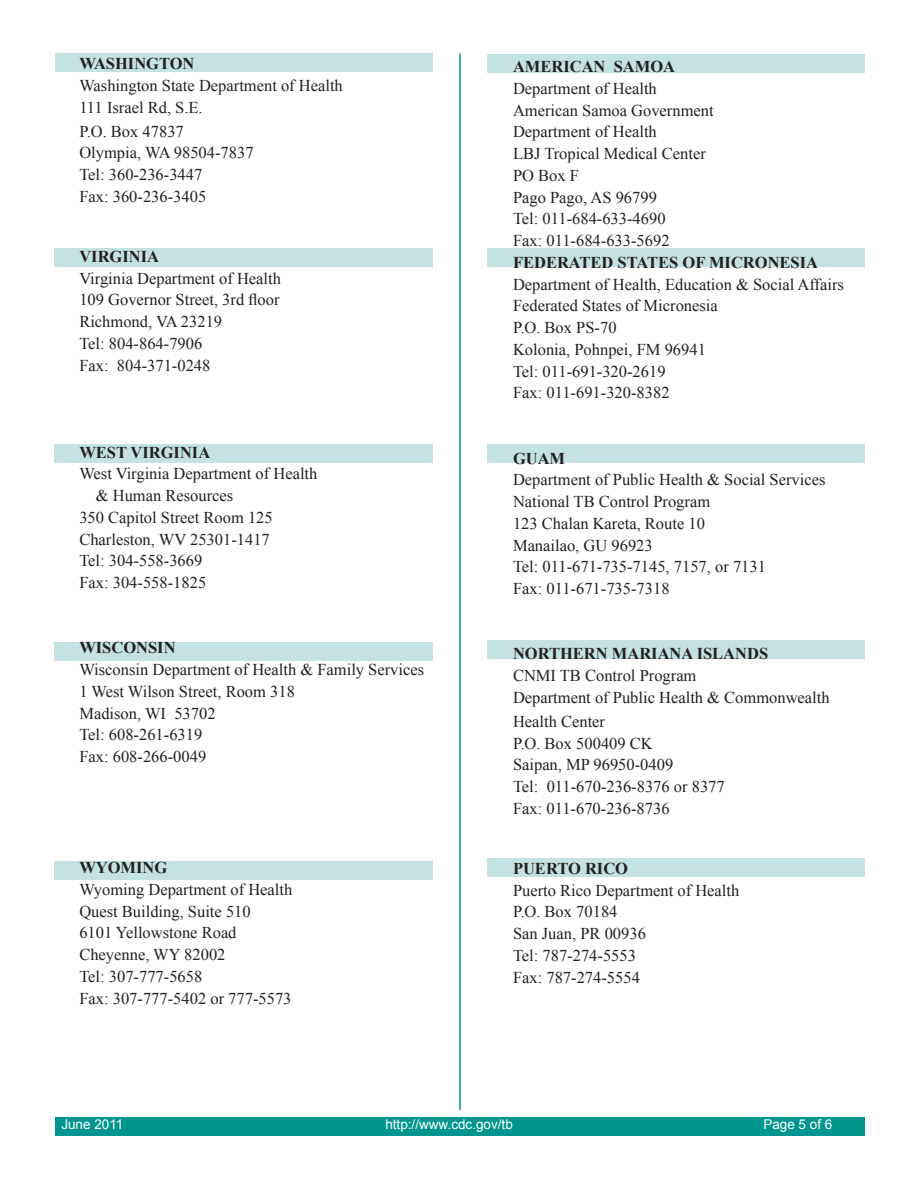
<style>
.page{position:relative;width:918px;height:1188px;background:#fff}
.page>*{position:absolute;margin:0;border:0;box-sizing:border-box;transform-origin:0 0}
.Body_text{font:16.5px/24px "Times New Roman";color:#231f20}
.Body_text-2{font:700 16.5px "Times New Roman";color:#231f20}
.t1{font:13.5px "Arial";color:#fff}
</style>
<div class="page">
<div style="left:55px;top:1117px;width:810px;height:19px;background:#00958e"></div>
<hr style="left:459px;top:54px;width:2px;height:1056px;background:#00958e">
<div style="left:487px;top:858px;width:378px;height:19px;background:#c4e2e1"></div>
<div style="left:55px;top:861px;width:378px;height:19px;background:#c4e2e1"></div>
<div style="left:487px;top:641px;width:378px;height:18px;background:#c4e2e1"></div>
<div style="left:487px;top:445px;width:378px;height:18px;background:#c4e2e1"></div>
<div style="left:487px;top:249px;width:378px;height:18px;background:#c4e2e1"></div>
<div style="left:487px;top:54px;width:378px;height:19px;background:#c4e2e1"></div>
<div style="left:55px;top:642px;width:378px;height:18px;background:#c4e2e1"></div>
<div style="left:55px;top:445px;width:378px;height:18px;background:#c4e2e1"></div>
<div style="left:55px;top:249px;width:378px;height:18px;background:#c4e2e1"></div>
<div style="left:55px;top:53px;width:378px;height:19px;background:#c4e2e1"></div>
<p class="Body_text-2" style="left:79px;top:52px;width:117px">WASHINGTON</p>
<p class="Body_text" style="left:79px;top:73px;width:265px">Washington State Department of Health</p>
<p class="Body_text" style="left:79px;top:95px;width:125px">111 Israel Rd, S.E.<br>P.O. Box 47837</p>
<p class="Body_text" style="left:79px;top:141px;width:176px">Olympia, WA 98504-7837</p>
<p class="Body_text" style="left:79px;top:162px;width:125px">Tel: 360-236-3447</p>
<p class="Body_text" style="left:79px;top:184px;width:128px">Fax: 360-236-3405</p>
<p class="Body_text-2" style="left:79px;top:245px;width:81px">VIRGINIA</p>
<p class="Body_text" style="left:79px;top:266px;width:203px">Virginia Department of Health</p>
<p class="Body_text" style="left:79px;top:288px;width:202px">109 Governor Street, 3rd floor</p>
<p class="Body_text" style="left:79px;top:309px;width:144px">Richmond, VA 23219</p>
<p class="Body_text" style="left:79px;top:331px;width:125px">Tel: 804-864-7906</p>
<p class="Body_text" style="left:79px;top:353px;width:133px">Fax: 804-371-0248</p>
<p class="Body_text-2" style="left:79px;top:441px;width:132px">WEST VIRGINIA</p>
<p class="Body_text" style="left:79px;top:462px;width:240px">West Virginia Department of Health</p>
<p class="Body_text" style="left:96px;top:483px;width:139px">&amp; Human Resources</p>
<p class="Body_text" style="left:79px;top:505px;width:195px">350 Capitol Street Room 125</p>
<p class="Body_text" style="left:79px;top:527px;width:192px">Charleston, WV 25301-1417</p>
<p class="Body_text" style="left:79px;top:549px;width:125px">Tel: 304-558-3669</p>
<p class="Body_text" style="left:79px;top:570px;width:128px">Fax: 304-558-1825</p>
<p class="Body_text-2" style="left:79px;top:636px;width:98px">WISCONSIN</p>
<p class="Body_text" style="left:79px;top:657px;width:346px">Wisconsin Department of Health &amp; Family Services</p>
<p class="Body_text" style="left:79px;top:679px;width:217px">1 West Wilson Street, Room 318</p>
<p class="Body_text" style="left:79px;top:701px;width:138px">Madison, WI 53702</p>
<p class="Body_text" style="left:79px;top:723px;width:125px">Tel: 608-261-6319</p>
<p class="Body_text" style="left:79px;top:744px;width:128px">Fax: 608-266-0049</p>
<p class="Body_text-2" style="left:79px;top:856px;width:89px">WYOMING</p>
<p class="Body_text" style="left:79px;top:877px;width:215px">Wyoming Department of Health</p>
<p class="Body_text" style="left:79px;top:899px;width:173px">Quest Building, Suite 510</p>
<p class="Body_text" style="left:79px;top:921px;width:159px">6101 Yellowstone Road</p>
<p class="Body_text" style="left:79px;top:942px;width:148px">Cheyenne, WY 82002</p>
<p class="Body_text" style="left:79px;top:964px;width:125px">Tel: 307-777-5658</p>
<p class="Body_text" style="left:79px;top:986px;width:214px">Fax: 307-777-5402 or 777-5573</p>
<p class="Body_text-2" style="left:513px;top:55px;width:164px">AMERICAN SAMOA</p>
<p class="Body_text" style="left:513px;top:76px;width:145px">Department of Health</p>
<p class="Body_text" style="left:513px;top:98px;width:202px">American Samoa Government</p>
<p class="Body_text" style="left:513px;top:120px;width:145px">Department of Health</p>
<p class="Body_text" style="left:513px;top:141px;width:194px">LBJ Tropical Medical Center</p>
<p class="Body_text" style="left:513px;top:163px;width:68px">PO Box F</p>
<p class="Body_text" style="left:513px;top:185px;width:145px">Pago Pago, AS 96799</p>
<p class="Body_text" style="left:513px;top:207px;width:154px">Tel: 011-684-633-4690</p>
<p class="Body_text" style="left:513px;top:228px;width:158px">Fax: 011-684-633-5692</p>
<p class="Body_text-2" style="left:513px;top:251px;width:307px">FEDERATED STATES OF MICRONESIA</p>
<p class="Body_text" style="left:513px;top:272px;width:332px">Department of Health, Education &amp; Social Affairs</p>
<p class="Body_text" style="left:513px;top:294px;width:206px">Federated States of Micronesia</p>
<p class="Body_text" style="left:513px;top:315px;width:105px">P.O. Box PS-70</p>
<p class="Body_text" style="left:513px;top:337px;width:194px">Kolonia, Pohnpei, FM 96941</p>
<p class="Body_text" style="left:513px;top:359px;width:154px">Tel: 011-691-320-2619</p>
<p class="Body_text" style="left:513px;top:381px;width:158px">Fax: 011-691-320-8382</p>
<p class="Body_text-2" style="left:513px;top:447px;width:54px">GUAM</p>
<p class="Body_text" style="left:513px;top:468px;width:314px">Department of Public Health &amp; Social Services</p>
<p class="Body_text" style="left:513px;top:489px;width:199px">National TB Control Program</p>
<p class="Body_text" style="left:513px;top:511px;width:194px">123 Chalan Kareta, Route 10</p>
<p class="Body_text" style="left:513px;top:533px;width:141px">Manailao, GU 96923</p>
<p class="Body_text" style="left:513px;top:555px;width:255px">Tel: 011-671-735-7145, 7157, or 7131</p>
<p class="Body_text" style="left:513px;top:576px;width:158px">Fax: 011-671-735-7318</p>
<p class="Body_text-2" style="left:513px;top:643px;width:257px">NORTHERN MARIANA ISLANDS</p>
<p class="Body_text" style="left:513px;top:663px;width:185px">CNMI TB Control Program</p>
<p class="Body_text" style="left:513px;top:685px;width:318px">Department of Public Health &amp; Commonwealth<br>Health Center</p>
<p class="Body_text" style="left:513px;top:731px;width:141px">P.O. Box 500409 CK</p>
<p class="Body_text" style="left:513px;top:753px;width:162px">Saipan, MP 96950-0409</p>
<p class="Body_text" style="left:513px;top:774px;width:213px">Tel: 011-670-236-8376 or 8377</p>
<p class="Body_text" style="left:513px;top:796px;width:158px">Fax: 011-670-236-8736</p>
<p class="Body_text-2" style="left:513px;top:857px;width:117px">PUERTO RICO</p>
<p class="Body_text" style="left:513px;top:878px;width:228px">Puerto Rico Department of Health</p>
<p class="Body_text" style="left:513px;top:900px;width:106px">P.O. Box 70184</p>
<p class="Body_text" style="left:513px;top:921px;width:134px">San Juan, PR 00936</p>
<p class="Body_text" style="left:513px;top:943px;width:125px">Tel: 787-274-5553</p>
<p class="Body_text" style="left:513px;top:965px;width:128px">Fax: 787-274-5554</p>
<p class="t1" style="left:61px;top:1115px;width:64px">June 2011</p>
<p class="t1" style="left:385px;top:1115px;width:129px">http://www.cdc.gov/tb</p>
<p class="t1" style="left:763px;top:1115px;width:71px">Page 5 of 6</p>
</div>
